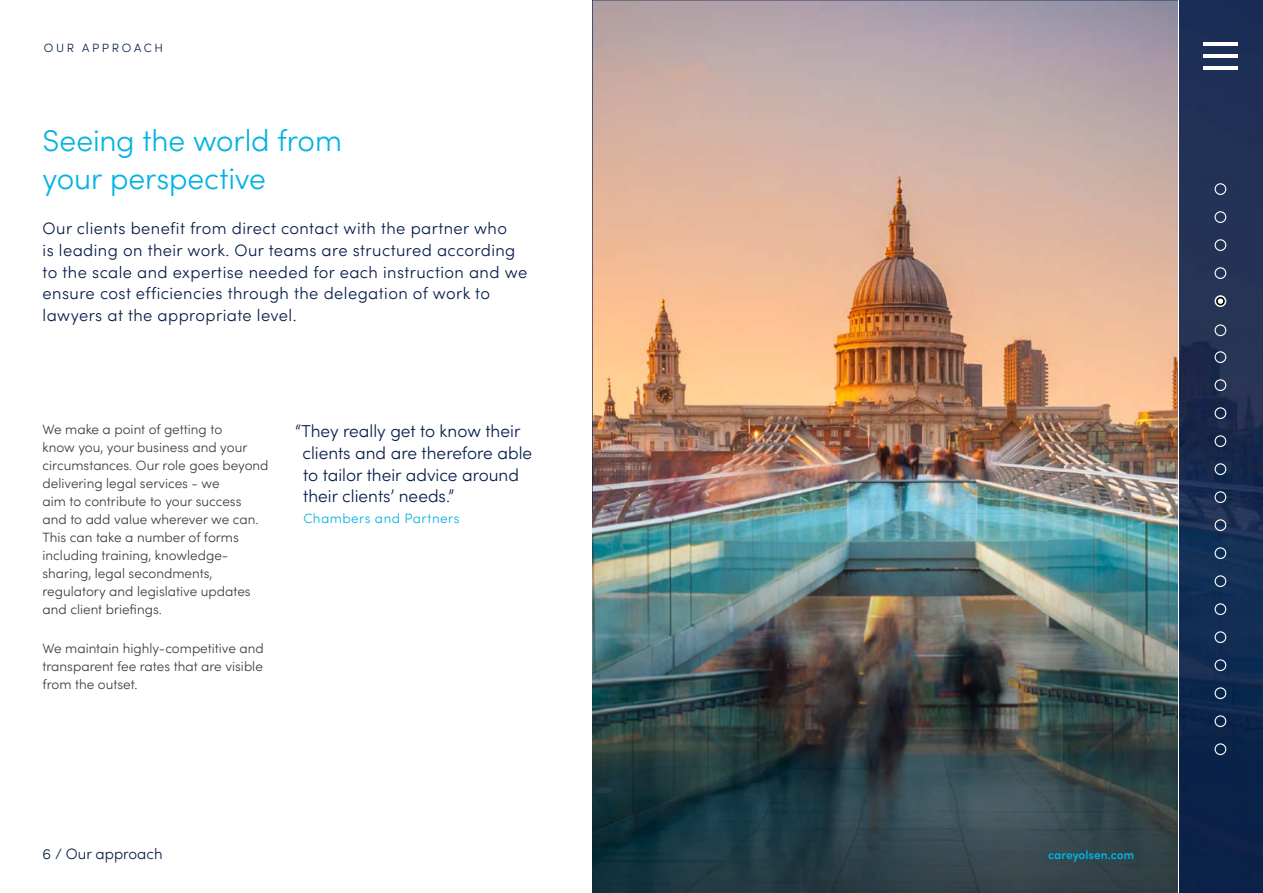
<style>
.page{position:relative;width:1263px;height:893px;background:#fff}
.page>*{position:absolute;margin:0;border:0;box-sizing:border-box;transform-origin:0 0}
.t1{font:300 30px/37.7px "Sofia Pro";letter-spacing:-.005em;color:#00b3e3}
.t2{font:300 17.25px/21.8px "Sofia Pro";color:#051d49}
.t3{font:300 16.5px/21.6px "Sofia Pro";letter-spacing:.025em;color:#051d49}
.t4{font:300 15px "Sofia Pro";color:#051d49}
.t5{font:300 13.5px/18px "Sofia Pro";color:#3c3c3b}
.t6{font:300 13.5px "Sofia Pro";letter-spacing:.035em;color:#00b3e3}
.t7{font:600 12px "Sofia Pro";color:#00b3e3}
.t8{font:300 12px "Sofia Pro";letter-spacing:.22em;color:#051d49}
</style>
<div class="page">
<img style="left:593px;top:0;width:585px;height:513px">
<img style="left:593px;top:513px;width:585px;height:380px">
<img style="left:1179px;top:0;width:84px;height:893px">
<div style="left:1214px;top:183px;width:12px;height:12px;border:1px solid #fff;border-radius:50%"></div>
<div style="left:1214px;top:211px;width:12px;height:12px;border:1px solid #fff;border-radius:50%"></div>
<div style="left:1214px;top:239px;width:12px;height:12px;border:1px solid #fff;border-radius:50%"></div>
<div style="left:1214px;top:267px;width:12px;height:12px;border:1px solid #fff;border-radius:50%"></div>
<div style="left:1215px;top:296px;width:11px;height:10px;background:#e8e8e9;border-radius:50%"></div>
<div style="left:1214px;top:295px;width:12px;height:12px;border:1px solid #fff;border-radius:50%"></div>
<div style="left:1217px;top:298px;width:7px;height:7px;background:#fff;border-radius:50%"></div>
<div style="left:1216px;top:297px;width:9px;height:9px;border:2px solid #000;border-radius:50%"></div>
<div style="left:1214px;top:324px;width:12px;height:12px;border:1px solid #fff;border-radius:50%"></div>
<div style="left:1214px;top:351px;width:12px;height:12px;border:1px solid #fff;border-radius:50%"></div>
<div style="left:1214px;top:379px;width:12px;height:12px;border:1px solid #fff;border-radius:50%"></div>
<div style="left:1214px;top:407px;width:12px;height:12px;border:1px solid #fff;border-radius:50%"></div>
<div style="left:1214px;top:435px;width:12px;height:12px;border:1px solid #fff;border-radius:50%"></div>
<div style="left:1214px;top:463px;width:12px;height:12px;border:1px solid #fff;border-radius:50%"></div>
<div style="left:1214px;top:491px;width:12px;height:12px;border:1px solid #fff;border-radius:50%"></div>
<div style="left:1214px;top:519px;width:12px;height:12px;border:1px solid #fff;border-radius:50%"></div>
<div style="left:1214px;top:547px;width:12px;height:12px;border:1px solid #fff;border-radius:50%"></div>
<div style="left:1214px;top:575px;width:12px;height:12px;border:1px solid #fff;border-radius:50%"></div>
<div style="left:1214px;top:603px;width:12px;height:12px;border:1px solid #fff;border-radius:50%"></div>
<div style="left:1214px;top:631px;width:12px;height:12px;border:1px solid #fff;border-radius:50%"></div>
<div style="left:1214px;top:659px;width:12px;height:12px;border:1px solid #fff;border-radius:50%"></div>
<div style="left:1214px;top:687px;width:12px;height:12px;border:1px solid #fff;border-radius:50%"></div>
<div style="left:1214px;top:715px;width:12px;height:12px;border:1px solid #fff;border-radius:50%"></div>
<div style="left:1214px;top:743px;width:12px;height:12px;border:1px solid #fff;border-radius:50%"></div>
<hr style="left:1203px;top:43px;width:34px;height:3px;background:#fff">
<hr style="left:1203px;top:54px;width:34px;height:4px;background:#fff">
<hr style="left:1203px;top:66px;width:34px;height:3px;background:#fff">
<p class="t8" style="left:44px;top:39px;width:121px">OUR APPROACH</p>
<h1 class="t1" style="left:43px;top:120px;width:301px">Seeing the world from your perspective</h1>
<p class="t3" style="left:43px;top:217px;width:486px">Our clients benefit from direct contact with the partner who<br>is leading on their work. Our teams are structured according to the scale and expertise needed for each instruction and we ensure cost efficiencies through the delegation of work to lawyers at the appropriate level.</p>
<p class="t5" style="left:43px;top:420px;width:228px">We make a point of getting to<br>know you, your business and your circumstances. Our role goes beyond delivering legal services - we<br>aim to contribute to your success and to add value wherever we can.<br>This can take a number of forms including training, knowledge&shy;sharing, legal secondments, regulatory and legislative updates and client briefings.</p>
<p class="t5" style="left:43px;top:639px;width:223px;text-align:justify">We maintain highly-competitive and transparent fee rates that are visible from the outset.</p>
<p class="t2" style="left:302px;top:419px;width:231px;text-indent:-7px">“They really get to know their clients and are therefore able to tailor their advice around their clients’ needs.”</p>
<p class="t6" style="left:303px;top:509px;width:158px">Chambers and Partners</p>
<p class="t4" style="left:43px;top:843px;width:122px">6 / Our approach</p>
<p class="t7" style="left:1048px;top:846px;width:88px">careyolsen.com</p>
</div>
